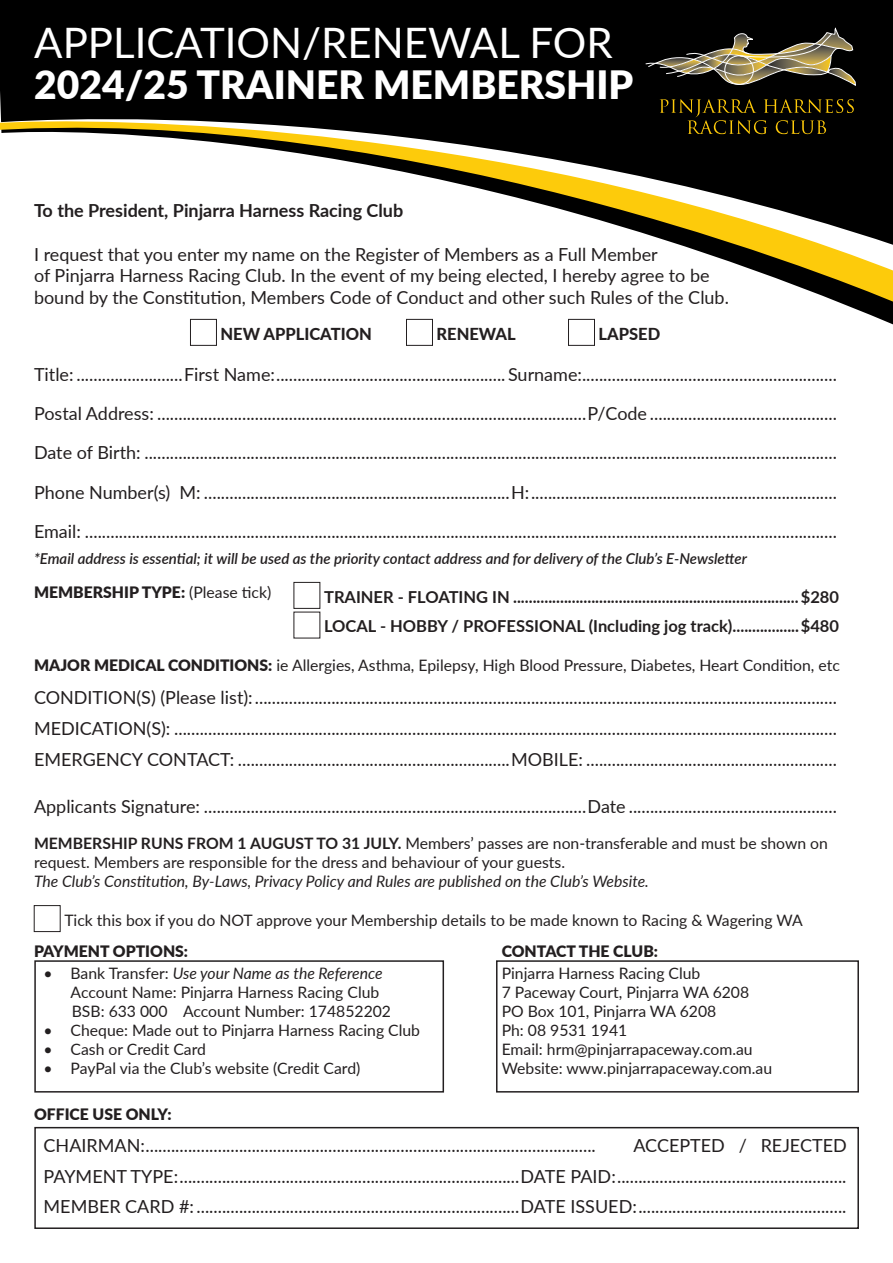
<style>
.page{position:relative;width:893px;height:1263px;background:#fff}
.page>*{position:absolute;margin:0;border:0;box-sizing:border-box;transform-origin:0 0}
.t1{font:42px "Lato";color:#fff}
.t2{font:900 39px "Lato";color:#fff}
.t3{font:18px/39.2px "Lato";color:#231f20;text-align:justify}
.t4{font:700 18px "Lato";color:#231f20}
.t5{font:700 16.5px/29.7px "Lato";color:#231f20}
.t6{font:800 16.5px "Lato";color:#231f20}
.t7{font:15.75px/18.9px "Lato";color:#231f20}
.t8{font:italic 15.75px "Lato";color:#231f20}
.t9{font:900 15.75px "Lato";color:#231f20}
.t10{font:italic 600 15px "Lato";color:#231f20}
.s1{font-weight:400}
.s2{font-weight:900}
.s3{font-weight:700}
.s4{font-style:italic}
</style>
<div class="page">
<div style="left:0;top:0;width:893px;height:78px;background:#000"></div>
<svg style="left:645px;top:27px;width:211px;height:51px;background:#4a4534"></svg>
<svg style="left:0;top:78px;width:893px;height:247px"></svg>
<svg style="left:0;top:97px;width:893px;height:208px"></svg>
<div style="left:190px;top:319px;width:27px;height:27px;border:1px solid #231f20"></div>
<div style="left:406px;top:319px;width:27px;height:27px;border:1px solid #231f20"></div>
<div style="left:568px;top:319px;width:27px;height:27px;border:1px solid #231f20"></div>
<div style="left:294px;top:582px;width:26px;height:27px;border:1px solid #231f20"></div>
<div style="left:34px;top:905px;width:26px;height:27px;border:1px solid #231f20"></div>
<div style="left:34px;top:960px;width:410px;height:132px;border:2px solid #231f20"></div>
<div style="left:34px;top:1127px;width:825px;height:102px;border:2px solid #231f20"></div>
<div style="left:496px;top:960px;width:363px;height:132px;border:2px solid #231f20"></div>
<h1 class="t1" style="left:34px;top:26px;width:580px">APPLICATION/RENEWAL FOR</h1>
<h2 class="t2" style="left:34px;top:62px;width:600px">2024/25 TRAINER MEMBERSHIP</h2>
<p class="t4" style="left:34px;top:203px;width:371px">To the President, Pinjarra Harness Racing Club</p>
<p class="t3" style="left:34px;top:244px;width:696px;line-height:21.6px;text-align:left">I request that you enter my name on the Register of Members as a Full Member<br>of Pinjarra Harness Racing Club. In the event of my being elected, I hereby agree to be bound by the Constitution, Members Code of Conduct and other such Rules of the Club.</p>
<p class="t6" style="left:221px;top:324px;width:153px">NEW APPLICATION</p>
<p class="t6" style="left:437px;top:324px;width:81px">RENEWAL</p>
<p class="t6" style="left:599px;top:324px;width:63px">LAPSED</p>
<p class="t3" style="left:34px;top:356px;width:804px">Title: .........................First Name: ...................................................... Surname: ............................................................<br>Postal Address: .....................................................................................................P/Code ............................................<br>Date of Birth: ...................................................................................................................................................................<br>Phone Number(s) M: ........................................................................H: ........................................................................<br>Email: .................................................................................................................................................................................</p>
<p class="t10" style="left:34px;top:548px;width:714px">*Email address is essential; it will be used as the priority contact address and for delivery of the Club’s E-Newsletter</p>
<p class="t9" style="left:34px;top:584px;width:239px">MEMBERSHIP TYPE: <span class="s1">(Please tick)</span></p>
<p class="t5" style="left:324px;top:582px;width:516px">TRAINER - FLOATING IN .........................................................................$280<br>LOCAL - HOBBY / PROFESSIONAL (Including jog track) .................$480</p>
<p class="t7" style="left:34px;top:655px;width:807px"><span class="s2">MAJOR MEDICAL CONDITIONS:</span> ie Allergies, Asthma, Epilepsy, High Blood Pressure, Diabetes, Heart Condition, etc</p>
<p class="t3" style="left:34px;top:684px;width:804px;line-height:30.6px">CONDITION(S) (Please list): .........................................................................................................................................<br>MEDICATION(S): ............................................................................................................................................................<br>EMERGENCY CONTACT: ................................................................MOBILE: ...........................................................</p>
<p class="t3" style="left:34px;top:788px;width:804px">Applicants Signature: ..........................................................................................Date .................................................</p>
<p class="t7" style="left:34px;top:835px;width:795px"><span class="s3">MEMBERSHIP RUNS FROM 1 AUGUST TO 31 JULY.</span> Members’ passes are non-transferable and must be shown on request. Members are responsible for the dress and behaviour of your guests.</p>
<p class="t8" style="left:34px;top:870px;width:616px">The Club’s Constitution, By-Laws, Privacy Policy and Rules are published on the Club’s Website.</p>
<p class="t7" style="left:64px;top:912px;width:740px">Tick this box if you do NOT approve your Membership details to be made known to Racing &amp; Wagering WA</p>
<p class="t9" style="left:34px;top:942px;width:156px">PAYMENT OPTIONS:</p>
<p class="t7" style="left:71px;top:965px;width:322px;text-indent:-27px">• Bank Transfer: <span class="s4">Use your Name as the Reference<br></span>Account Name: Pinjarra Harness Racing Club<br>BSB: 633 000 Account Number: 174852202</p>
<p class="t7" style="left:44px;top:1021px;width:378px">• Cheque: Made out to Pinjarra Harness Racing Club</p>
<p class="t7" style="left:44px;top:1040px;width:164px">• Cash or Credit Card</p>
<p class="t7" style="left:44px;top:1059px;width:318px">• PayPal via the Club’s website (Credit Card)</p>
<p class="t9" style="left:34px;top:1106px;width:139px">OFFICE USE ONLY:</p>
<p class="t9" style="left:502px;top:942px;width:158px">CONTACT THE CLUB:</p>
<p class="t7" style="left:502px;top:965px;width:272px">Pinjarra Harness Racing Club<br>7 Paceway Court, Pinjarra WA 6208<br>PO Box 101, Pinjarra WA 6208<br>Ph: 08 9531 1941<br>Email: hrm@pinjarrapaceway.com.au<br>Website: www.pinjarrapaceway.com.au</p>
<p class="t3" style="left:44px;top:1131px;width:805px;line-height:30.6px;text-indent:590px">ACCEPTED / REJECTED PAYMENT TYPE: ................................................................................DATE PAID: ......................................................<br>MEMBER CARD #: ............................................................................DATE ISSUED: .................................................</p>
<p class="t3" style="left:44px;top:1127px;width:554px">CHAIRMAN: ..........................................................................................................</p>
</div>
